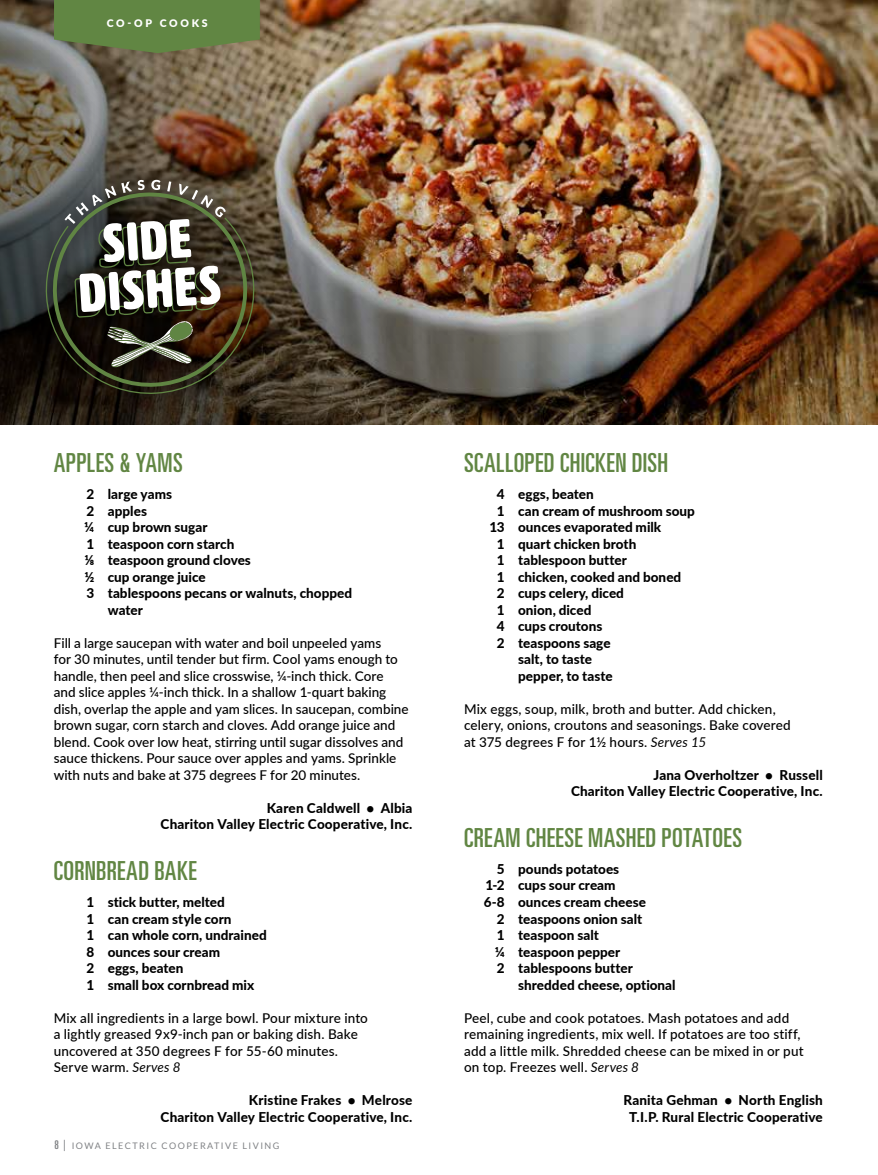
<style>
.page{position:relative;width:878px;height:1175px;background:#fff}
.page>*{position:absolute;margin:0;border:0;box-sizing:border-box;transform-origin:0 0}
.t1{font:ultra-condensed 26.25px "Univers";letter-spacing:.015em;color:#618643}
.t2{font:500 13.5px/16.5px "Lato";letter-spacing:.005em;color:#000}
.t3{font:800 13.5px/16.5px "Lato";letter-spacing:.005em;color:#000;text-align:right}
.t4{font:900 10.5px "Lato";letter-spacing:.26em;color:#fff}
.t5{font:9px "Lato";letter-spacing:.16em;color:#808285}
.s1{font-weight:400;font-style:italic}
.s2{font-family:"Univers";font-stretch:ultra-condensed;font-size:12px}
.s3{font-size:12px}
</style>
<div class="page">
<img style="left:854px;top:0;width:24px;height:425px">
<img style="left:0;top:0;width:854px;height:425px">
<svg style="left:54px;top:0;width:206px;height:53px;background:#648346"></svg>
<svg style="left:24px;top:159px;width:252px;height:256px;background:#3e3428"></svg>
<svg style="left:44px;top:180px;width:214px;height:217px;background:#504d40"></svg>
<p class="t4" style="left:107px;top:15px;width:102px">CO-OP COOKS</p>
<h1 class="t1" style="left:54px;top:448px;width:130px">APPLES &amp; YAMS</h1>
<p class="t3" style="left:87px;top:485px;width:87px">2 large yams</p>
<p class="t3" style="left:87px;top:502px;width:62px">2 apples</p>
<p class="t3" style="left:84px;top:518px;width:125px">¼ cup brown sugar</p>
<p class="t3" style="left:87px;top:535px;width:149px">1 teaspoon corn starch</p>
<p class="t3" style="left:84px;top:551px;width:168px">⅛ teaspoon ground cloves</p>
<p class="t3" style="left:84px;top:568px;width:123px">½ cup orange juice</p>
<p class="t3" style="left:87px;top:584px;width:267px">3 tablespoons pecans or walnuts, chopped</p>
<p class="t3" style="left:108px;top:601px;width:37px">water</p>
<p class="t2" style="left:54px;top:634px;width:356px">Fill a large saucepan with water and boil unpeeled yams<br>for 30 minutes, until tender but firm. Cool yams enough to handle, then peel and slice crosswise, ¼-inch thick. Core and slice apples ¼-inch thick. In a shallow 1-quart baking dish, overlap the apple and yam slices. In saucepan, combine brown sugar, corn starch and cloves. Add orange juice and blend. Cook over low heat, stirring until sugar dissolves and sauce thickens. Pour sauce over apples and yams. Sprinkle with nuts and bake at 375 degrees F for 20 minutes.</p>
<p class="t3" style="left:161px;top:799px;width:253px">Karen Caldwell • Albia<br>Chariton Valley Electric Cooperative, Inc.</p>
<h1 class="t1" style="left:54px;top:856px;width:144px">CORNBREAD BAKE</h1>
<p class="t3" style="left:87px;top:893px;width:182px;text-align:left">1 stick butter, melted<br>1 can cream style corn<br>1 can whole corn, undrained<br>8 ounces sour cream<br>2 eggs, beaten<br>1 small box cornbread mix</p>
<p class="t2" style="left:54px;top:1008px;width:316px">Mix all ingredients in a large bowl. Pour mixture into a lightly greased 9x9-inch pan or baking dish. Bake uncovered at 350 degrees F for 55-60 minutes.<br>Serve warm. <span class="s1">Serves 8</span></p>
<p class="t3" style="left:161px;top:1091px;width:253px">Kristine Frakes • Melrose<br>Chariton Valley Electric Cooperative, Inc.</p>
<p class="t5" style="left:55px;top:1141px;width:226px"><span class="s2">8</span> <span class="s3">|</span> IOWA ELECTRIC COOPERATIVE LIVING</p>
<h1 class="t1" style="left:464px;top:448px;width:206px">SCALLOPED CHICKEN DISH</h1>
<p class="t3" style="left:497px;top:485px;width:98px">4 eggs, beaten</p>
<p class="t3" style="left:497px;top:502px;width:199px">1 can cream of mushroom soup</p>
<p class="t3" style="left:489px;top:518px;width:173px">13 ounces evaporated milk</p>
<p class="t3" style="left:497px;top:535px;width:141px">1 quart chicken broth</p>
<p class="t3" style="left:497px;top:551px;width:131px">1 tablespoon butter</p>
<p class="t3" style="left:497px;top:568px;width:186px">1 chicken, cooked and boned</p>
<p class="t3" style="left:497px;top:584px;width:129px">2 cups celery, diced</p>
<p class="t3" style="left:497px;top:601px;width:96px">1 onion, diced</p>
<p class="t3" style="left:497px;top:617px;width:107px">4 cups croutons</p>
<p class="t3" style="left:497px;top:634px;width:115px">2 teaspoons sage</p>
<p class="t3" style="left:518px;top:650px;width:76px">salt, to taste</p>
<p class="t3" style="left:518px;top:667px;width:96px">pepper, to taste</p>
<p class="t2" style="left:464px;top:700px;width:328px">Mix eggs, soup, milk, broth and butter. Add chicken, celery, onions, croutons and seasonings. Bake covered at 375 degrees F for 1½ hours. <span class="s1">Serves 15</span></p>
<p class="t3" style="left:571px;top:766px;width:253px">Jana Overholtzer • Russell<br>Chariton Valley Electric Cooperative, Inc.</p>
<h1 class="t1" style="left:464px;top:823px;width:279px">CREAM CHEESE MASHED POTATOES</h1>
<p class="t3" style="left:497px;top:860px;width:124px">5 pounds potatoes</p>
<p class="t3" style="left:485px;top:876px;width:132px">1-2 cups sour cream</p>
<p class="t3" style="left:483px;top:893px;width:164px">6-8 ounces cream cheese</p>
<p class="t3" style="left:497px;top:909px;width:147px">2 teaspoons onion salt</p>
<p class="t3" style="left:497px;top:926px;width:103px">1 teaspoon salt</p>
<p class="t3" style="left:494px;top:942px;width:127px">¼ teaspoon pepper</p>
<p class="t3" style="left:497px;top:959px;width:137px">2 tablespoons butter</p>
<p class="t3" style="left:518px;top:975px;width:159px">shredded cheese, optional</p>
<p class="t2" style="left:464px;top:1008px;width:341px">Peel, cube and cook potatoes. Mash potatoes and add remaining ingredients, mix well. If potatoes are too stiff, add a little milk. Shredded cheese can be mixed in or put on top. Freezes well. <span class="s1">Serves 8</span></p>
<p class="t3" style="left:623px;top:1091px;width:201px;text-align:center">Ranita Gehman • North English<br>T.I.P. Rural Electric Cooperative</p>
</div>
